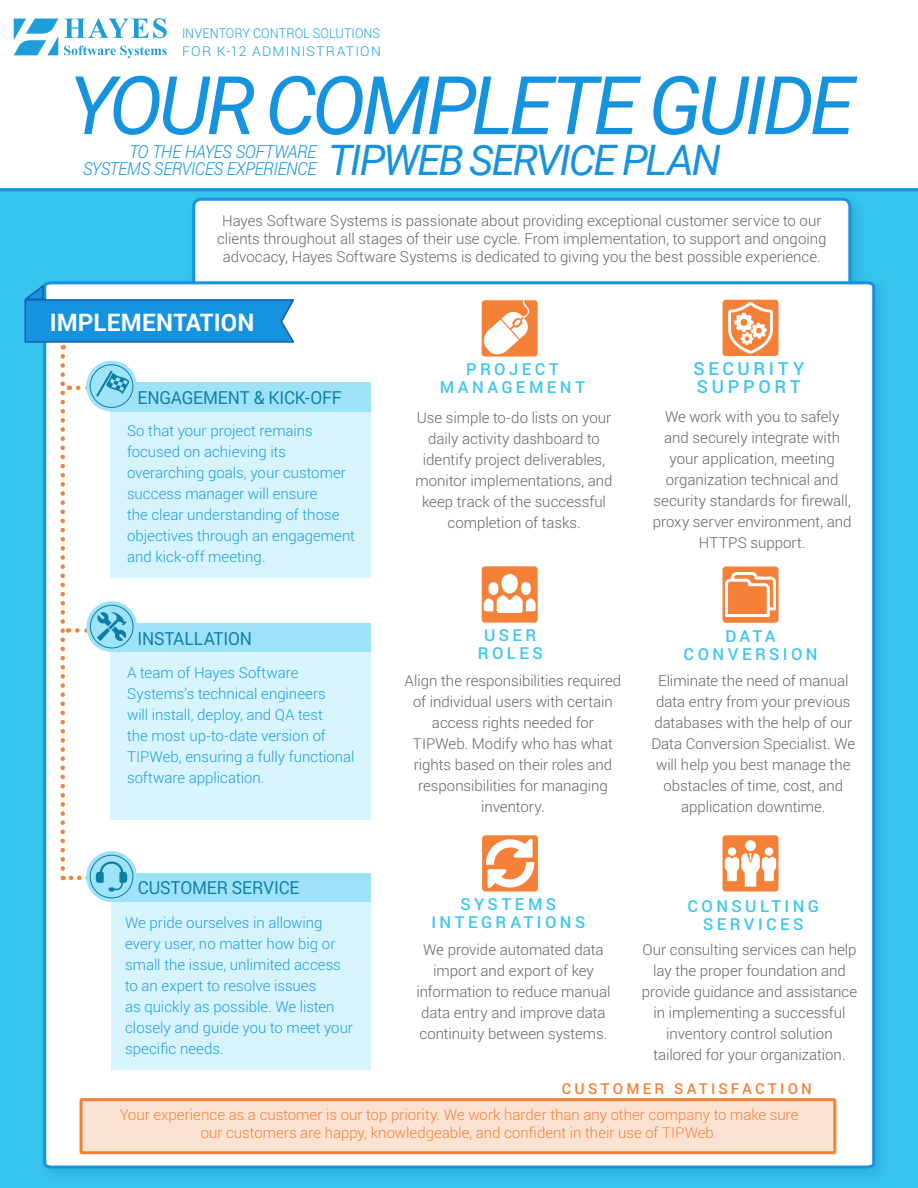
<style>
.page{position:relative;width:918px;height:1188px;background:#fff}
.page>*{position:absolute;margin:0;border:0;box-sizing:border-box;transform-origin:0 0}
.t1{font:italic 81px "Roboto";letter-spacing:-.055em;color:#1693df}
.t2{font:italic 42px "Roboto";letter-spacing:-.05em;color:#1693df}
.t3{font:700 24px "Roboto";letter-spacing:.01em;color:#fff}
.t4{font:18px "Roboto";letter-spacing:-.01em;color:#0e7da5;scale:.95 1}
.t5{font:italic 300 18px "Roboto";letter-spacing:-.035em;color:#1693df;scale:.95 1}
.t6{font:500 18px/18px "Roboto";letter-spacing:.205em;color:#3cc6ef}
.t7{font:500 16.5px/18px "Roboto";letter-spacing:.205em;color:#3cc6ef;text-align:center}
.t8{font:300 15px/21px "Roboto";color:#636466;text-align:center}
.t9{font:300 15px/21px "Roboto";color:#1e9ed9}
.t10{font:300 15px/18px "Roboto";color:#f58037;text-align:center}
.t11{font:500 15px "Roboto";letter-spacing:.21em;color:#f58037}
.t12{font:300 13.5px "Roboto";letter-spacing:.015em;color:#1e9ed9;scale:.93 1}
.t13{font:300 13.5px "Roboto";letter-spacing:.09em;color:#1e9ed9}
</style>
<div class="page">
<div style="left:0;top:188px;width:918px;height:1000px;background:#37c4ee"></div>
<div style="left:186px;top:191px;width:683px;height:131px;background:#0e7da5;opacity:.25"></div>
<div style="left:194px;top:199px;width:656px;height:104px;background:#fff;border-radius:7px"></div>
<div style="left:192px;top:198px;width:659px;height:106px;border:3px solid #1693df;border-radius:7px"></div>
<div style="left:37px;top:275px;width:855px;height:911px;background:#0e7da5;opacity:.25"></div>
<div style="left:42px;top:280px;width:835px;height:890px;background:#fff"></div>
<hr style="left:0;top:188px;width:918px;height:3px;background:#1693df">
<svg style="left:14px;top:19px;width:44px;height:36px"></svg>
<svg style="left:64px;top:18px;width:103px;height:20px"></svg>
<svg style="left:64px;top:46px;width:103px;height:12px"></svg>
<div style="left:111px;top:409px;width:260px;height:169px;background:#d7f4fc"></div>
<div style="left:111px;top:382px;width:260px;height:29px;background:#9ee2f7"></div>
<div style="left:111px;top:874px;width:260px;height:196px;background:#d7f4fc"></div>
<div style="left:111px;top:873px;width:260px;height:29px;background:#9ee2f7"></div>
<div style="left:111px;top:651px;width:260px;height:169px;background:#d8f4fc"></div>
<div style="left:111px;top:623px;width:260px;height:29px;background:#9ee2f7"></div>
<div style="left:80px;top:1098px;width:756px;height:56px;background:#fbe3d4;border:3px solid #f58136"></div>
<svg style="left:24px;top:283px;width:272px;height:67px;background:#60b2e6"></svg>
<div style="left:482px;top:300px;width:56px;height:57px;background:#f58038;border-radius:3px"></div>
<svg style="left:484px;top:301px;width:46px;height:54px"></svg>
<div style="left:482px;top:835px;width:56px;height:57px;background:#f58038;border-radius:3px"></div>
<svg style="left:486px;top:838px;width:49px;height:50px"></svg>
<div style="left:723px;top:835px;width:56px;height:57px;background:#f58038;border-radius:3px"></div>
<div style="left:765px;top:847px;width:8px;height:9px;background:#fff;border-radius:50%"></div>
<div style="left:728px;top:847px;width:8px;height:9px;background:#fff;border-radius:50%"></div>
<div style="left:745px;top:840px;width:11px;height:11px;background:#fff;border-radius:50%"></div>
<svg style="left:725px;top:853px;width:51px;height:34px"></svg>
<div style="left:723px;top:300px;width:56px;height:56px;background:#f58038;border-radius:3px"></div>
<svg style="left:728px;top:302px;width:45px;height:52px"></svg>
<div style="left:482px;top:566px;width:56px;height:57px;background:#f58038;border-radius:3px"></div>
<svg style="left:484px;top:574px;width:52px;height:39px"></svg>
<div style="left:723px;top:566px;width:56px;height:57px;background:#f58038;border-radius:3px"></div>
<svg style="left:725px;top:572px;width:51px;height:45px"></svg>
<svg style="left:86px;top:361px;width:51px;height:50px"></svg>
<div style="left:90px;top:364px;width:43px;height:44px;border:1px solid #0d7da6;border-radius:50%"></div>
<svg style="left:86px;top:601px;width:51px;height:51px"></svg>
<div style="left:90px;top:605px;width:43px;height:43px;border:1px solid #0d7da6;border-radius:50%"></div>
<svg style="left:86px;top:851px;width:51px;height:51px"></svg>
<div style="left:90px;top:855px;width:43px;height:43px;border:1px solid #0d7da6;border-radius:50%"></div>
<svg style="left:60px;top:356px;width:70px;height:536px"></svg>
<p class="t12" style="left:182px;top:24px;width:214px">INVENTORY CONTROL SOLUTIONS</p>
<p class="t13" style="left:182px;top:42px;width:200px">FOR K-12 ADMINISTRATION</p>
<p class="t1" style="left:68px;top:49px;width:788px">YOUR COMPLETE GUIDE</p>
<p class="t5" style="left:129px;top:139px;width:199px">TO THE HAYES SOFTWARE</p>
<p class="t5" style="left:83px;top:156px;width:248px">SYSTEMS SERVICES EXPERIENCE</p>
<p class="t2" style="left:328px;top:131px;width:394px">TIPWEB SERVICE PLAN</p>
<p class="t8" style="left:217px;top:211px;width:611px;line-height:18px">Hayes Software Systems is passionate about providing exceptional customer service to our clients throughout all stages of their use cycle. From implementation, to support and ongoing advocacy, Hayes Software Systems is dedicated to giving you the best possible experience.</p>
<p class="t3" style="left:50px;top:306px;width:206px">IMPLEMENTATION</p>
<p class="t4" style="left:138px;top:385px;width:217px">ENGAGEMENT &amp; KICK-OFF</p>
<p class="t9" style="left:127px;top:420px;width:230px">So that your project remains focused on achieving its overarching goals, your customer success manager will ensure<br>the clear understanding of those objectives through an engagement and kick-off meeting.</p>
<p class="t4" style="left:138px;top:626px;width:122px">INSTALLATION</p>
<p class="t9" style="left:127px;top:662px;width:229px">A team of Hayes Software<br>Systems’s technical engineers<br>will install, deploy, and QA test<br>the most up-to-date version of<br>TIPWeb, ensuring a fully functional software application.</p>
<p class="t4" style="left:138px;top:875px;width:172px">CUSTOMER SERVICE</p>
<p class="t9" style="left:125px;top:912px;width:229px">We pride ourselves in allowing every user, no matter how big or small the issue, unlimited access to an expert to resolve issues<br>as quickly as possible. We listen closely and guide you to meet your specific needs.</p>
<p class="t7" style="left:440px;top:360px;width:147px">PROJECT<br>MANAGEMENT</p>
<p class="t8" style="left:416px;top:406px;width:199px">Use simple to-do lists on your daily activity dashboard to identify project deliverables, monitor implementations, and keep track of the successful completion of tasks.</p>
<p class="t7" style="left:478px;top:626px;width:66px">USER<br>ROLES</p>
<p class="t8" style="left:405px;top:669px;width:218px">Align the responsibilities required of individual users with certain access rights needed for<br>TIPWeb. Modify who has what rights based on their roles and responsibilities for managing inventory.</p>
<p class="t6" style="left:694px;top:359px;width:112px">SECURITY<br>SUPPORT</p>
<p class="t8" style="left:653px;top:406px;width:200px">We work with you to safely and securely integrate with your application, meeting organization technical and security standards for firewall, proxy server environment, and<br>HTTPS support.</p>
<p class="t7" style="left:684px;top:627px;width:136px">DATA<br>CONVERSION</p>
<p class="t8" style="left:651px;top:670px;width:205px">Eliminate the need of manual data entry from your previous databases with the help of our<br>Data Conversion Specialist. We will help you best manage the obstacles of time, cost, and application downtime.</p>
<p class="t7" style="left:431px;top:894px;width:155px">SYSTEMS<br>INTEGRATIONS</p>
<p class="t8" style="left:416px;top:939px;width:196px">We provide automated data import and export of key information to reduce manual data entry and improve data continuity between systems.</p>
<p class="t7" style="left:688px;top:896px;width:133px">CONSULTING<br>SERVICES</p>
<p class="t8" style="left:642px;top:939px;width:217px">Our consulting services can help lay the proper foundation and provide guidance and assistance in implementing a successful inventory control solution tailored for your organization.</p>
<p class="t11" style="left:562px;top:1078px;width:252px">CUSTOMER SATISFACTION</p>
<p class="t10" style="left:120px;top:1105px;width:680px">Your experience as a customer is our top priority. We work harder than any other company to make sure our customers are happy, knowledgeable, and confident in their use of TIPWeb.</p>
</div>
